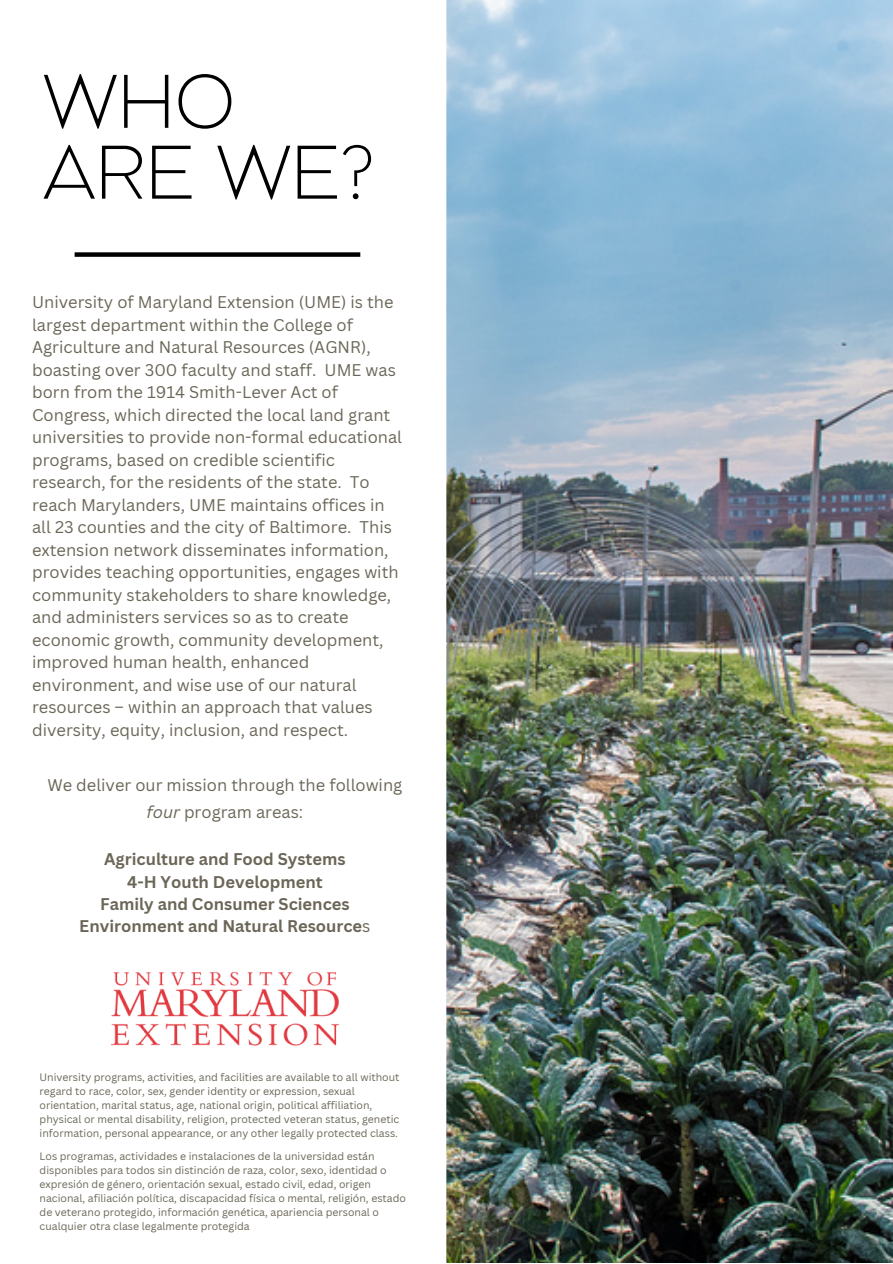
<style>
.page{position:relative;width:893px;height:1264px;background:#fff}
.page>*{position:absolute;margin:0;border:0;box-sizing:border-box;transform-origin:0 0}
.t1{font:200 75.6px/70.8px "Balgin";color:#000}
.t2{font:16.5px/22.5px "Canva Sans";color:#6b6657}
.t3{font:700 16.5px "Canva Sans";color:#6b6657}
.t4{font:10.5px/14px "Canva Sans";color:#6b6657}
.s1{font-style:italic}
.s2{font-weight:400}
</style>
<div class="page">
<img style="left:446px;top:0;width:446px;height:1262px">
<img style="left:111px;top:972px;width:227px;height:74px">
<div style="left:75px;top:252px;width:285px;height:5px;background:#000"></div>
<p class="t1" style="left:43px;top:73px;width:334px">WHO<br>ARE WE?</p>
<p class="t2" style="left:32px;top:291px;width:371px">University of Maryland Extension (UME) is the largest department within the College of Agriculture and Natural Resources (AGNR), boasting over 300 faculty and staff. UME was born from the 1914 Smith-Lever Act of Congress, which directed the local land grant universities to provide non-formal educational programs, based on credible scientific research, for the residents of the state. To reach Marylanders, UME maintains offices in all 23 counties and the city of Baltimore. This extension network disseminates information, provides teaching opportunities, engages with community stakeholders to share knowledge, and administers services so as to create economic growth, community development, improved human health, enhanced environment, and wise use of our natural resources – within an approach that values diversity, equity, inclusion, and respect.</p>
<p class="t2" style="left:47px;top:771px;width:356px;line-height:27px;text-align:center">We deliver our mission through the following <span class="s1">four</span> program areas:</p>
<p class="t3" style="left:104px;top:847px;width:243px">Agriculture and Food Systems</p>
<p class="t3" style="left:127px;top:869px;width:197px">4-H Youth Development</p>
<p class="t3" style="left:100px;top:892px;width:251px">Family and Consumer Sciences</p>
<p class="t3" style="left:79px;top:914px;width:292px">Environment and Natural Resource<span class="s2">s</span></p>
<p class="t4" style="left:40px;top:1070px;width:361px">University programs, activities, and facilities are available to all without regard to race, color, sex, gender identity or expression, sexual orientation, marital status, age, national origin, political affiliation, physical or mental disability, religion, protected veteran status, genetic information, personal appearance, or any other legally protected class.</p>
<p class="t4" style="left:40px;top:1149px;width:368px">Los programas, actividades e instalaciones de la universidad están disponibles para todos sin distinción de raza, color, sexo, identidad o expresión de género, orientación sexual, estado civil, edad, origen nacional, afiliación política, discapacidad física o mental, religión, estado de veterano protegido, información genética, apariencia personal o cualquier otra clase legalmente protegida</p>
</div>
